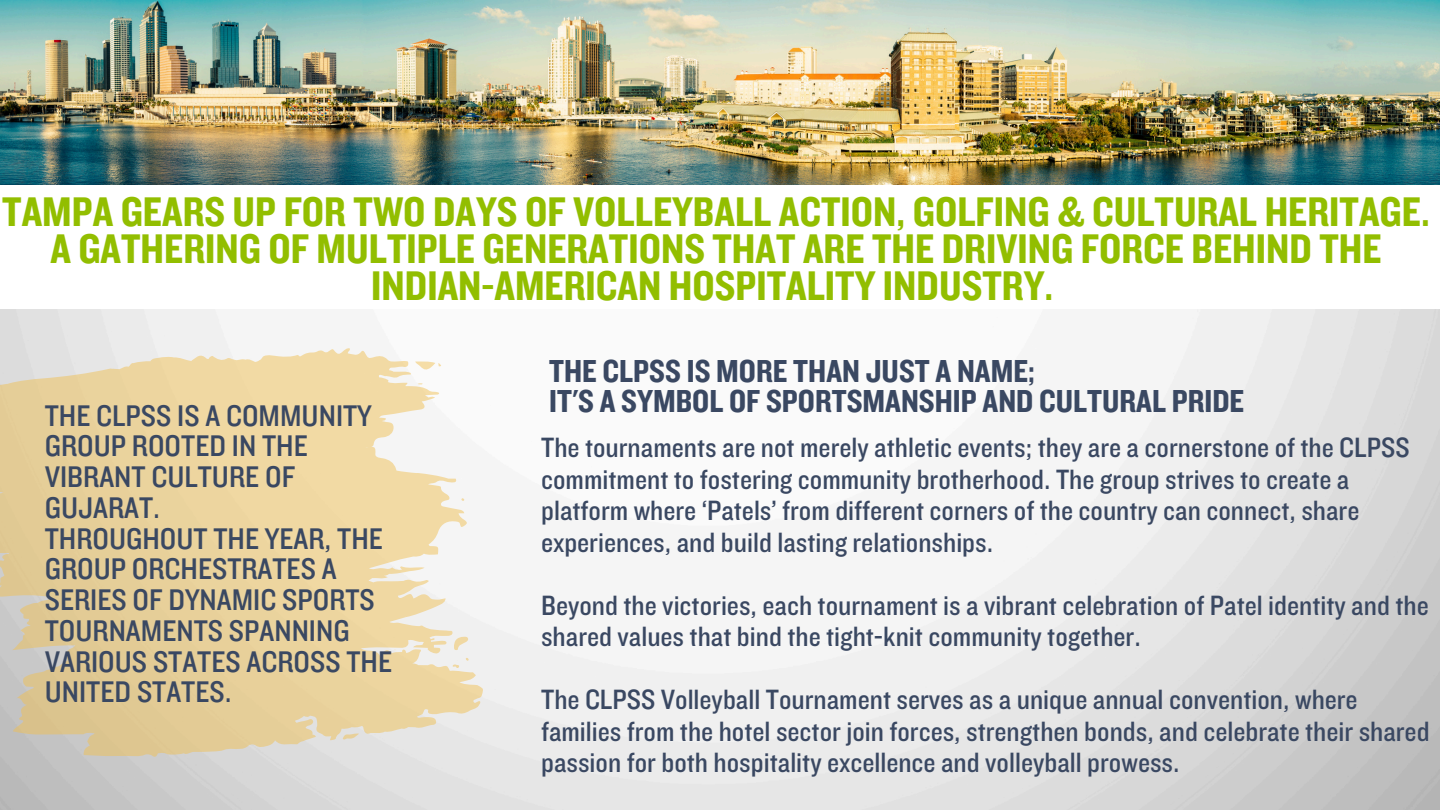
<style>
.page{position:relative;width:1440px;height:810px;background:#fff}
.page>*{position:absolute;margin:0;border:0;box-sizing:border-box;transform-origin:0 0}
.t1{font:43px/36.8px "Knockout 50";color:#92be00;text-align:center}
.t2{font:33px "Knockout 50";color:#3a4862}
.t3{font:31px/30.8px "Knockout 30";color:#3a4862}
.t4{font:29px/31.5px "Knockout 30";color:#3a4862}
</style>
<div class="page">
<img style="left:0;top:0;width:1440px;height:185px">
<svg style="left:0;top:348px;width:483px;height:409px;background:#e9d6ab"></svg>
<p class="t1" style="left:2px;top:192px;width:1429px">TAMPA GEARS UP FOR TWO DAYS OF VOLLEYBALL ACTION, GOLFING &amp; CULTURAL HERITAGE.<br>A GATHERING OF MULTIPLE GENERATIONS THAT ARE THE DRIVING FORCE BEHIND THE<br>INDIAN-AMERICAN HOSPITALITY INDUSTRY.</p>
<p class="t3" style="left:45px;top:399px;width:349px">THE CLPSS IS A COMMUNITY<br>GROUP ROOTED IN THE<br>VIBRANT CULTURE OF<br>GUJARAT.<br>THROUGHOUT THE YEAR, THE<br>GROUP ORCHESTRATES A<br>SERIES OF DYNAMIC SPORTS<br>TOURNAMENTS SPANNING<br>VARIOUS STATES ACROSS THE<br>UNITED STATES.</p>
<p class="t2" style="left:549px;top:350px;width:487px">THE CLPSS IS MORE THAN JUST A NAME;</p>
<p class="t2" style="left:549px;top:381px;width:697px">IT'S A SYMBOL OF SPORTSMANSHIP AND CULTURAL PRIDE</p>
<p class="t4" style="left:541px;top:431px;width:870px">The tournaments are not merely athletic events; they are a cornerstone of the CLPSS commitment to fostering community brotherhood. The group strives to create a platform where ‘Patels’ from different corners of the country can connect, share experiences, and build lasting relationships.</p>
<h2 class="t4" style="left:541px;top:588px;width:889px">Beyond the victories, each tournament is a vibrant celebration of Patel identity and the shared values that bind the tight-knit community together.</h2>
<h2 class="t4" style="left:541px;top:683px;width:890px">The CLPSS Volleyball Tournament serves as a unique annual convention, where families from the hotel sector join forces, strengthen bonds, and celebrate their shared passion for both hospitality excellence and volleyball prowess.</h2>
</div>
